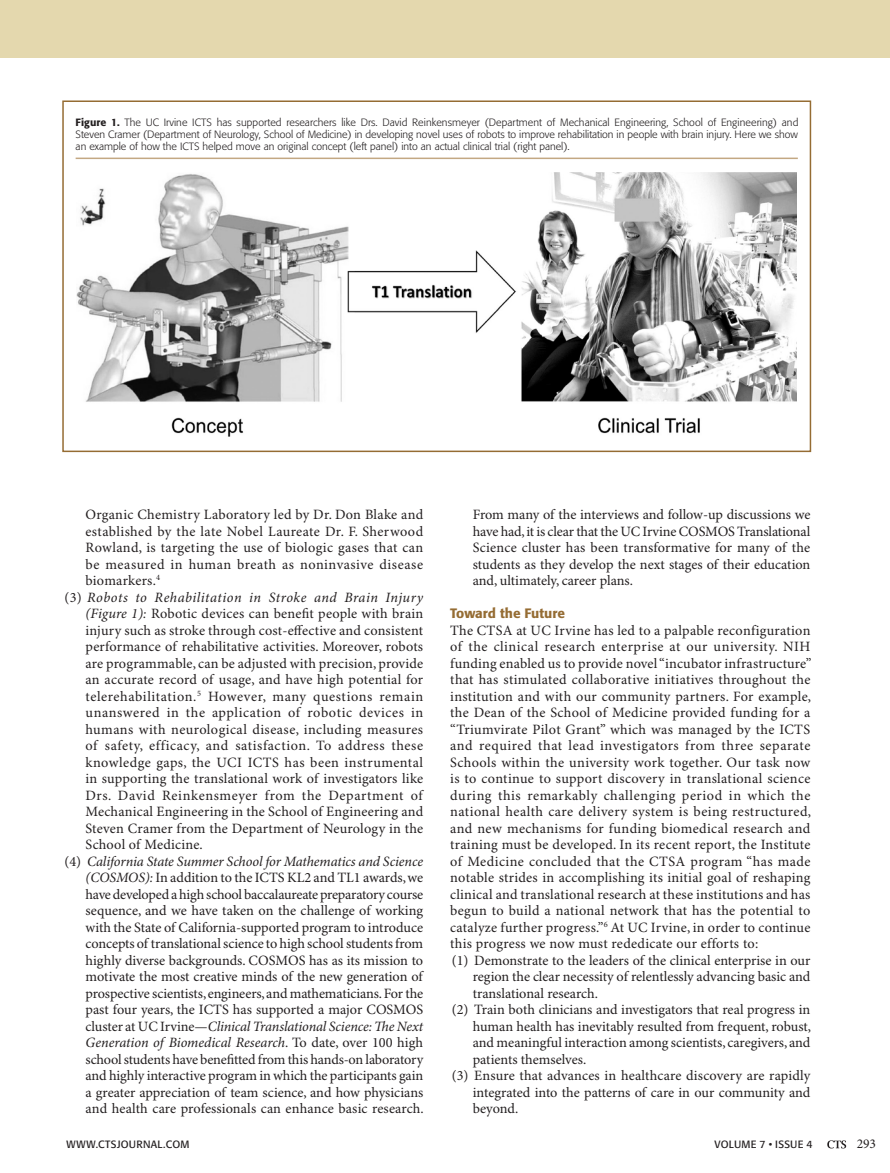
<style>
.page{position:relative;width:890px;height:1173px;background:#fff}
.page>*{position:absolute;margin:0;border:0;box-sizing:border-box;transform-origin:0 0}
.BL{font:14.25px/16.5px "Minion Pro";color:#231f20;text-align:justify}
.ParaFL{font:14.25px/16.5px "Minion Pro";letter-spacing:.015em;color:#231f20;text-align:justify}
.t1{font:500 13.5px "Formata";color:#956c33}
.t2{font:13.5px "Minion Pro";color:#231f20}
.FigCaption{font:300 10.5px/12px "Formata";color:#231f20;text-align:justify}
.t3{font:10.5px "Formata";letter-spacing:.025em;color:#231f20}
.s1{font-weight:500}
.s2{font-style:italic}
</style>
<div class="page">
<svg style="left:827px;top:1140px;width:19px;height:8px"></svg>
<div style="left:0;top:0;width:890px;height:58px;background:#e4d8ae"></div>
<hr style="left:76px;top:158px;width:721px;height:1px;background:#c3a883">
<img style="left:76px;top:173px;width:720px;height:264px">
<div style="left:62px;top:100px;width:749px;height:352px;border:2px solid #956c33"></div>
<p class="FigCaption" style="left:76px;top:116px;width:724px"><span class="s1">Figure 1.</span> The UC Irvine ICTS has supported researchers like Drs. David Reinkensmeyer (Department of Mechanical Engineering, School of Engineering) and Steven Cramer (Department of Neurology, School of Medicine) in developing novel uses of robots to improve rehabilitation in people with brain injury. Here we show an example of how the ICTS helped move an original concept (left panel) into an actual clinical trial (right panel).</p>
<p class="BL" style="left:85px;top:507px;width:339px">Organic Chemistry Laboratory led by Dr. Don Blake and established by the late Nobel Laureate Dr. F. Sherwood Rowland, is targeting the use of biologic gases that can be measured in human breath as noninvasive disease biomarkers.<sup>4</sup></p>
<p class="BL" style="left:85px;top:589px;width:339px;text-indent:-21px">(3) <span class="s2">Robots to Rehabilitation in Stroke and Brain Injury (Figure 1):</span> Robotic devices can benefit people with brain injury such as stroke through cost-effective and consistent performance of rehabilitative activities. Moreover, robots are programmable, can be adjusted with precision, provide an accurate record of usage, and have high potential for telerehabilitation.<sup>5</sup> However, many questions remain unanswered in the application of robotic devices in humans with neurological disease, including measures of safety, efficacy, and satisfaction. To address these knowledge gaps, the UCI ICTS has been instrumental in supporting the translational work of investigators like Drs. David Reinkensmeyer from the Department of Mechanical Engineering in the School of Engineering and Steven Cramer from the Department of Neurology in the School of Medicine.</p>
<p class="BL" style="left:85px;top:853px;width:340px;text-indent:-21px">(4) <span class="s2">California State Summer School for Mathematics and Science (COSMOS):</span> In addition to the ICTS KL2 and TL1 awards, we have developed a high school baccalaureate preparatory course sequence, and we have taken on the challenge of working with the State of California-supported program to introduce concepts of translational science to high school students from highly diverse backgrounds. COSMOS has as its mission to motivate the most creative minds of the new generation of prospective scientists, engineers, and mathematicians. For the past four years, the ICTS has supported a major COSMOS cluster at UC Irvine—<span class="s2">Clinical Translational Science: The Next Generation of Biomedical Research</span>. To date, over 100 high school students have benefitted from this hands-on laboratory and highly interactive program in which the participants gain a greater appreciation of team science, and how physicians and health care professionals can enhance basic research.</p>
<p class="BL" style="left:472px;top:507px;width:339px">From many of the interviews and follow-up discussions we have had, it is clear that the UC Irvine COSMOS Translational Science cluster has been transformative for many of the students as they develop the next stages of their education and, ultimately, career plans.</p>
<h1 class="t1" style="left:450px;top:605px;width:116px">Toward the Future</h1>
<p class="ParaFL" style="left:450px;top:622px;width:362px">The CTSA at UC Irvine has led to a palpable reconfiguration of the clinical research enterprise at our university. NIH funding enabled us to provide novel “incubator infrastructure” that has stimulated collaborative initiatives throughout the institution and with our community partners. For example, the Dean of the School of Medicine provided funding for a “Triumvirate Pilot Grant” which was managed by the ICTS and required that lead investigators from three separate Schools within the university work together. Our task now is to continue to support discovery in translational science during this remarkably challenging period in which the national health care delivery system is being restructured, and new mechanisms for funding biomedical research and training must be developed. In its recent report, the Institute of Medicine concluded that the CTSA program “has made notable strides in accomplishing its initial goal of reshaping clinical and translational research at these institutions and has begun to build a national network that has the potential to catalyze further progress.”<sup>6</sup> At UC Irvine, in order to continue this progress we now must rededicate our efforts to:</p>
<p class="BL" style="left:472px;top:952px;width:339px;text-indent:-21px">(1) Demonstrate to the leaders of the clinical enterprise in our region the clear necessity of relentlessly advancing basic and translational research.</p>
<p class="BL" style="left:472px;top:1002px;width:340px;text-indent:-21px">(2) Train both clinicians and investigators that real progress in human health has inevitably resulted from frequent, robust, and meaningful interaction among scientists, caregivers, and patients themselves.</p>
<p class="BL" style="left:472px;top:1068px;width:339px;text-indent:-21px">(3) Ensure that advances in healthcare discovery are rapidly integrated into the patterns of care in our community and beyond.</p>
<p class="t3" style="left:67px;top:1138px;width:124px">WWW.CTSJOURNAL.COM</p>
<p class="t3" style="left:714px;top:1138px;width:100px">VOLUME 7 • ISSUE 4</p>
<p class="t2" style="left:856px;top:1136px;width:21px">293</p>
</div>
